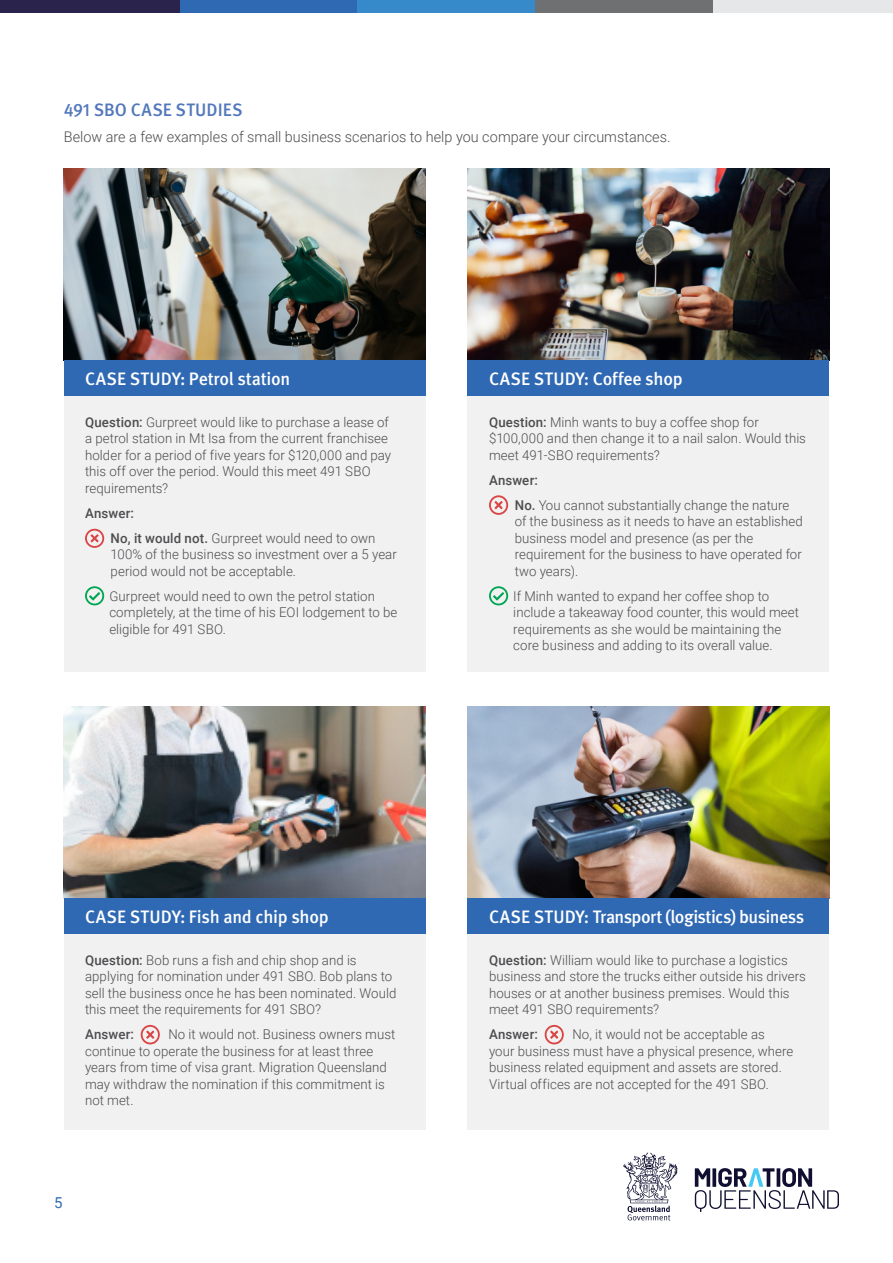
<style>
.page{position:relative;width:893px;height:1263px;background:#fff}
.page>*{position:absolute;margin:0;border:0;box-sizing:border-box;transform-origin:0 0}
.t1{font:500 18px "Meta Pro";letter-spacing:-.015em;color:#fff}
.t2{font:500 18px "Meta Pro";color:#5278bb}
.t3{font:15px "Roboto";color:#3069b3}
.Body_copy{font:300 14.7px "Roboto";color:#4d4d4f}
.Body_copy-2{font:300 13.5px/16.5px "Roboto";letter-spacing:.005em;color:#4d4d4f}
.Body_copy-3{font:500 13.5px "Roboto";letter-spacing:.01em;color:#4d4d4f}
.s1{font-weight:500}
</style>
<div class="page">
<div style="left:180px;top:0;width:178px;height:12px;background:#3069b3"></div>
<div style="left:358px;top:0;width:177px;height:12px;background:#378aca"></div>
<div style="left:535px;top:0;width:178px;height:12px;background:#6f7072"></div>
<div style="left:713px;top:0;width:180px;height:12px;background:#e6e7e8"></div>
<div style="left:0;top:0;width:180px;height:12px;background:#2a234c"></div>
<svg style="left:623px;top:1152px;width:55px;height:68px"></svg>
<svg style="left:695px;top:1168px;width:144px;height:44px"></svg>
<img style="left:64px;top:169px;width:361px;height:191px">
<div style="left:64px;top:395px;width:361px;height:277px;background:#f1f1f2"></div>
<svg style="left:85px;top:529px;width:19px;height:19px"></svg>
<svg style="left:85px;top:586px;width:19px;height:19px"></svg>
<div style="left:64px;top:360px;width:361px;height:35px;background:#3069b3"></div>
<img style="left:64px;top:707px;width:361px;height:191px">
<div style="left:64px;top:933px;width:361px;height:197px;background:#f1f1f2"></div>
<svg style="left:141px;top:1025px;width:19px;height:19px"></svg>
<div style="left:64px;top:898px;width:361px;height:35px;background:#3069b3"></div>
<img style="left:468px;top:707px;width:361px;height:191px">
<div style="left:468px;top:933px;width:361px;height:197px;background:#f1f1f2"></div>
<svg style="left:545px;top:1025px;width:19px;height:19px"></svg>
<div style="left:468px;top:898px;width:361px;height:35px;background:#3069b3"></div>
<img style="left:468px;top:169px;width:361px;height:191px">
<div style="left:468px;top:395px;width:361px;height:277px;background:#f1f1f2"></div>
<svg style="left:489px;top:495px;width:19px;height:20px"></svg>
<svg style="left:489px;top:586px;width:19px;height:19px"></svg>
<div style="left:468px;top:360px;width:361px;height:35px;background:#3069b3"></div>
<h1 class="t2" style="left:64px;top:95px;width:180px">491 SBO CASE STUDIES</h1>
<p class="Body_copy" style="left:64px;top:127px;width:608px">Below are a few examples of small business scenarios to help you compare your circumstances.</p>
<h1 class="t1" style="left:85px;top:364px;width:207px">CASE STUDY: Petrol station</h1>
<p class="Body_copy-2" style="left:85px;top:413px;width:308px"><span class="s1">Question:</span> Gurpreet would like to purchase a lease of a petrol station in Mt Isa from the current franchisee holder for a period of five years for $120,000 and pay this off over the period. Would this meet 491 SBO requirements?</p>
<p class="Body_copy-3" style="left:85px;top:504px;width:51px">Answer:</p>
<p class="Body_copy-2" style="left:111px;top:529px;width:288px"><span class="s1">No, it would not.</span> Gurpreet would need to own<br>100% of the business so investment over a 5 year period would not be acceptable.</p>
<p class="Body_copy-2" style="left:109px;top:587px;width:290px">Gurpreet would need to own the petrol station completely, at the time of his EOI lodgement to be eligible for 491 SBO.</p>
<h1 class="t1" style="left:489px;top:364px;width:195px">CASE STUDY: Coffee shop</h1>
<p class="Body_copy-2" style="left:489px;top:413px;width:318px"><span class="s1">Question:</span> Minh wants to buy a coffee shop for $100,000 and then change it to a nail salon. Would this meet 491-SBO requirements?</p>
<p class="Body_copy-3" style="left:489px;top:471px;width:51px">Answer:</p>
<p class="Body_copy-2" style="left:515px;top:496px;width:290px"><span class="s1">No.</span> You cannot substantially change the nature of the business as it needs to have an established business model and presence (as per the requirement for the business to have operated for two years).</p>
<p class="Body_copy-2" style="left:513px;top:587px;width:287px">If Minh wanted to expand her coffee shop to include a takeaway food counter, this would meet requirements as she would be maintaining the core business and adding to its overall value.</p>
<h1 class="t1" style="left:85px;top:902px;width:245px">CASE STUDY: Fish and chip shop</h1>
<p class="Body_copy-2" style="left:85px;top:951px;width:313px"><span class="s1">Question:</span> Bob runs a fish and chip shop and is applying for nomination under 491 SBO. Bob plans to sell the business once he has been nominated. Would this meet the requirements for 491 SBO?</p>
<p class="Body_copy-3" style="left:85px;top:1025px;width:51px">Answer:</p>
<p class="Body_copy-2" style="left:85px;top:1026px;width:312px;text-indent:83px">No it would not. Business owners must continue to operate the business for at least three years from time of visa grant. Migration Queensland may withdraw the nomination if this commitment is not met.</p>
<p class="t3" style="left:54px;top:1192px;width:10px">5</p>
<h1 class="t1" style="left:489px;top:902px;width:317px">CASE STUDY: Transport (logistics) business</h1>
<p class="Body_copy-2" style="left:489px;top:951px;width:318px"><span class="s1">Question:</span> William would like to purchase a logistics business and store the trucks either outside his drivers houses or at another business premises. Would this meet 491 SBO requirements?</p>
<p class="Body_copy-3" style="left:489px;top:1025px;width:51px">Answer:</p>
<p class="Body_copy-2" style="left:489px;top:1026px;width:306px;text-indent:83px">No, it would not be acceptable as your business must have a physical presence, where business related equipment and assets are stored.<br>Virtual offices are not accepted for the 491 SBO.</p>
</div>
